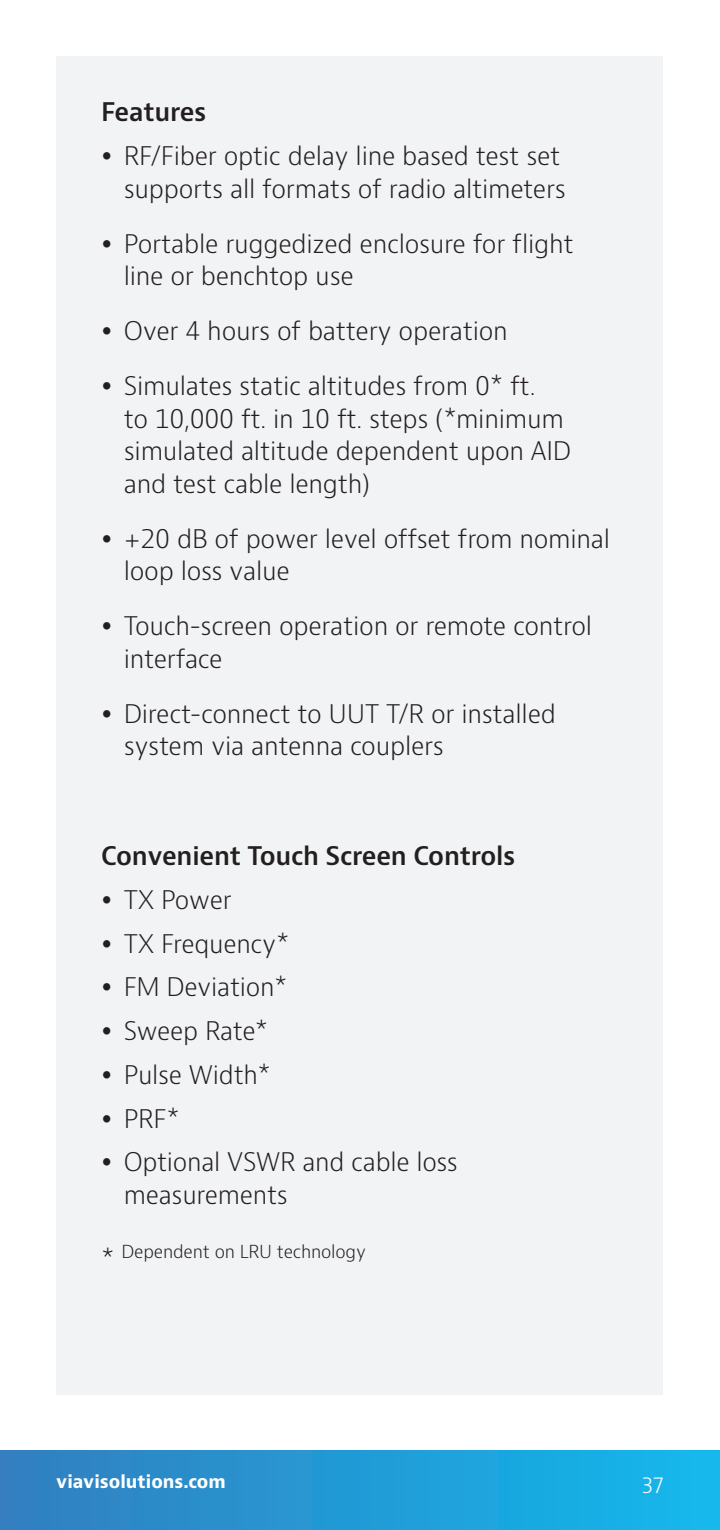
<style>
.page{position:relative;width:720px;height:1530px;background:#fff}
.page>*{position:absolute;margin:0;border:0;box-sizing:border-box;transform-origin:0 0}
.t1{font:300 25px/32.5px "Bernino Sans";letter-spacing:-.01em;color:#231f20}
.Bulleted_text_7_5_12{font:600 25px "Bernino Sans";letter-spacing:-.01em;color:#231f20}
.t2{font:300 22.5px "Bernino Sans";color:#fff}
.Export_Control_state{font:300 17.5px "Bernino Sans";letter-spacing:-.01em;color:#231f20}
.t3{font:700 17.5px "Bernino Sans";color:#fff}
.s1{font-size:25px}
</style>
<div class="page">
<div style="left:0;top:1451px;width:720px;height:79px;background:linear-gradient(to right,#337ebf,#13b8ed)"></div>
<div style="left:56px;top:56px;width:607px;height:1339px;background:#f2f3f4"></div>
<p class="Bulleted_text_7_5_12" style="left:101px;top:96px;width:107px">Features</p>
<p class="t1" style="left:124px;top:140px;width:443px">RF/Fiber optic delay line based test set supports all formats of radio altimeters</p>
<p class="t1" style="left:124px;top:228px;width:451px">Portable ruggedized enclosure for flight line or benchtop use</p>
<p class="t1" style="left:124px;top:315px;width:386px">Over 4 hours of battery operation</p>
<p class="t1" style="left:124px;top:370px;width:449px">Simulates static altitudes from 0* ft.<br>to 10,000 ft. in 10 ft. steps (*minimum simulated altitude dependent upon AID and test cable length)</p>
<p class="t1" style="left:124px;top:523px;width:488px">+20 dB of power level offset from nominal loop loss value</p>
<p class="t1" style="left:124px;top:610px;width:470px">Touch-screen operation or remote control interface</p>
<p class="t1" style="left:124px;top:698px;width:434px">Direct-connect to UUT T/R or installed system via antenna couplers</p>
<p class="Bulleted_text_7_5_12" style="left:101px;top:840px;width:416px">Convenient Touch Screen Controls</p>
<p class="t1" style="left:124px;top:884px;width:110px">TX Power</p>
<p class="t1" style="left:124px;top:928px;width:167px">TX Frequency*</p>
<p class="t1" style="left:124px;top:971px;width:165px">FM Deviation*</p>
<p class="t1" style="left:124px;top:1015px;width:146px">Sweep Rate*</p>
<p class="t1" style="left:124px;top:1059px;width:149px">Pulse Width*</p>
<p class="t1" style="left:124px;top:1103px;width:58px">PRF*</p>
<p class="t1" style="left:124px;top:1146px;width:336px">Optional VSWR and cable loss measurements</p>
<p class="Export_Control_state" style="left:101px;top:1240px;width:266px"><span class="s1">*</span> Dependent on LRU technology</p>
<p class="t3" style="left:56px;top:1471px;width:171px">viavisolutions.com</p>
<p class="t2" style="left:642px;top:1470px;width:23px">37</p>
</div>
